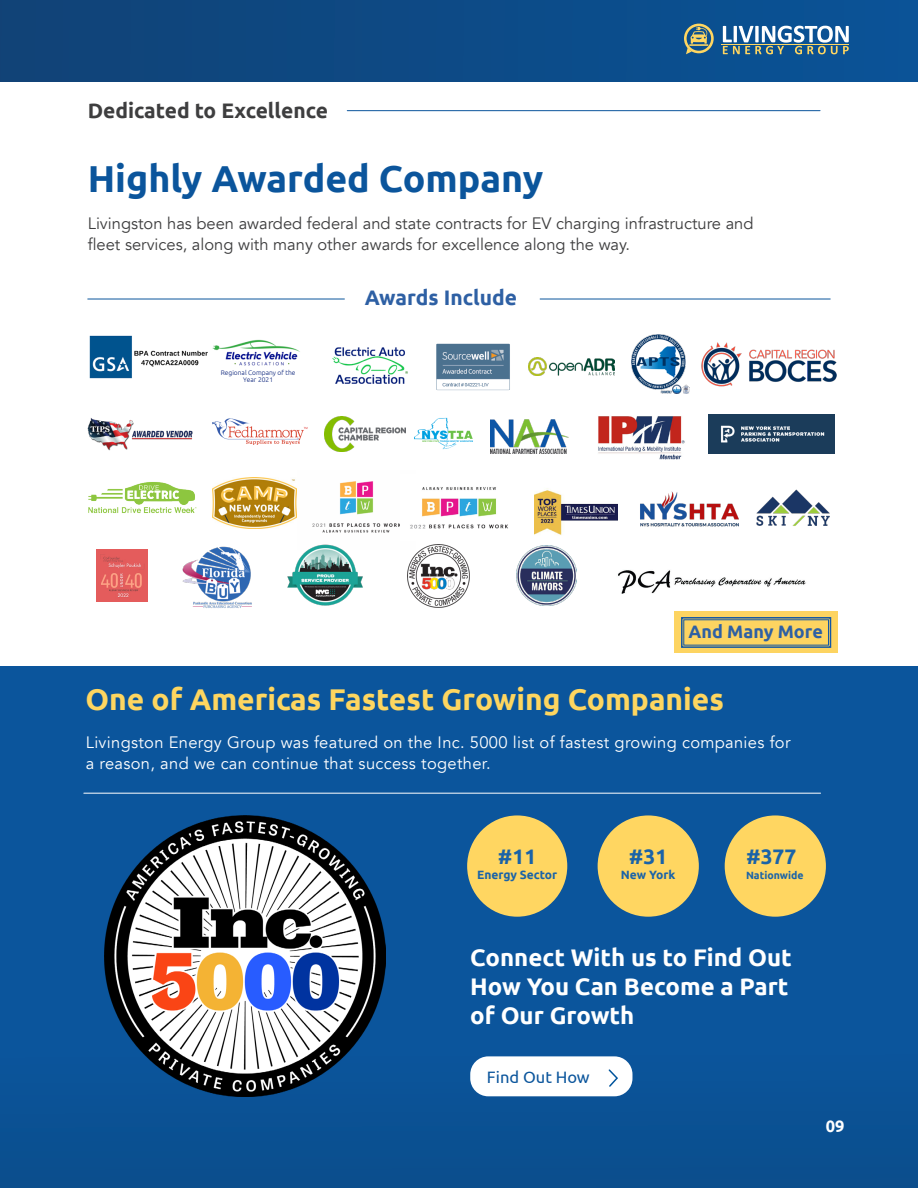
<style>
.page{position:relative;width:918px;height:1188px;background:#fff}
.page>*{position:absolute;margin:0;border:0;box-sizing:border-box;transform-origin:0 0}
.t1{font:700 37.5px "Ubuntu";color:#0b559c}
.t2{font:700 30px "Ubuntu";color:#fed660}
.t3{font:700 24px/28.8px "Ubuntu";color:#fff}
.t4{font:700 21px "Ubuntu";color:#3e3e3f}
.t5{font:700 21px "Ubuntu";color:#2e60a4}
.Paragraph_Style_1{font:700 21px "Ubuntu";color:#1a63a8}
.t6{font:700 18px "Ubuntu";color:#2e60a4}
.Paragraph_Style_1-2{font:16.5px/21px "Avenir";color:#3e3e3f}
.Paragraph_Style_1-3{font:16.5px/21px "Avenir";letter-spacing:.02em;color:#fff}
.t7{font:16.5px "Ubuntu";color:#0b559c}
.t8{font:700 16.5px "Ubuntu";color:#fff}
.Paragraph_Style_1-4{font:700 12px "Ubuntu";color:#1a63a8}
.Paragraph_Style_1-5{font:700 10.5px "Ubuntu";color:#1a63a8}
.t9{font:300 6.6px/7.9px "Ubuntu";color:#072079;text-align:center}
</style>
<div class="page">
<div style="left:674px;top:611px;width:164px;height:42px;background:#fdd461"></div>
<svg style="left:681px;top:617px;width:151px;height:31px"></svg>
<img style="left:312px;top:481px;width:88px;height:52px">
<img style="left:598px;top:416px;width:87px;height:44px">
<img style="left:534px;top:488px;width:83px;height:47px">
<img style="left:182px;top:546px;width:70px;height:62px">
<img style="left:528px;top:357px;width:86px;height:19px">
<img style="left:287px;top:544px;width:76px;height:62px">
<img style="left:517px;top:546px;width:59px;height:59px">
<div style="left:0;top:666px;width:918px;height:522px;background:linear-gradient(to right,#0b5499,#0b549a)"></div>
<img style="left:104px;top:815px;width:281px;height:281px">
<img style="left:89px;top:335px;width:119px;height:44px">
<img style="left:332px;top:347px;width:76px;height:37px">
<img style="left:212px;top:418px;width:96px;height:26px">
<img style="left:436px;top:343px;width:74px;height:48px">
<img style="left:87px;top:418px;width:106px;height:33px">
<img style="left:212px;top:339px;width:88px;height:26px">
<img style="left:407px;top:545px;width:62px;height:62px">
<img style="left:88px;top:482px;width:108px;height:31px">
<div style="left:467px;top:815px;width:100px;height:102px;background:#ffd661;border-radius:50%"></div>
<div style="left:725px;top:815px;width:101px;height:102px;background:#ffd661;border-radius:50%"></div>
<div style="left:598px;top:815px;width:101px;height:102px;background:#ffd661;border-radius:50%"></div>
<hr style="left:88px;top:299px;width:256px;height:1px;background:#0b559c">
<hr style="left:540px;top:299px;width:290px;height:1px;background:#0b559c">
<div style="left:0;top:0;width:918px;height:82px;background:linear-gradient(to right,#104276,#0a5397)"></div>
<svg style="left:684px;top:24px;width:30px;height:30px"></svg>
<svg style="left:723px;top:26px;width:126px;height:28px"></svg>
<hr style="left:721px;top:44px;width:128px;height:1px;background:#ffd661">
<hr style="left:347px;top:110px;width:473px;height:1px;background:#0b559c">
<hr style="left:84px;top:793px;width:737px;height:1px;background:#fff">
<div style="left:470px;top:1056px;width:162px;height:40px;background:#fff;border-radius:18px"></div>
<svg style="left:608px;top:1069px;width:10px;height:18px"></svg>
<img style="left:410px;top:487px;width:98px;height:42px">
<img style="left:96px;top:550px;width:52px;height:51px">
<img style="left:640px;top:491px;width:99px;height:36px">
<img style="left:632px;top:335px;width:58px;height:58px">
<img style="left:701px;top:342px;width:135px;height:45px">
<img style="left:213px;top:477px;width:84px;height:52px">
<img style="left:324px;top:416px;width:81px;height:35px">
<img style="left:490px;top:419px;width:78px;height:34px">
<img style="left:708px;top:414px;width:126px;height:40px">
<img style="left:414px;top:417px;width:59px;height:33px">
<img style="left:756px;top:489px;width:74px;height:37px">
<img style="left:618px;top:570px;width:188px;height:24px">
<p class="t4" style="left:88px;top:97px;width:242px">Dedicated to Excellence</p>
<p class="t1" style="left:88px;top:156px;width:457px">Highly Awarded Company</p>
<p class="Paragraph_Style_1-2" style="left:88px;top:213px;width:667px">Livingston has been awarded federal and state contracts for EV charging infrastructure and fleet services, along with many other awards for excellence along the way.</p>
<p class="t9" style="left:221px;top:368px;width:76px">Regional Company of the<br>Year 2021</p>
<p class="t5" style="left:365px;top:285px;width:154px">Awards Include</p>
<p class="t6" style="left:688px;top:621px;width:136px">And Many More</p>
<p class="t2" style="left:86px;top:681px;width:640px">One of Americas Fastest Growing Companies</p>
<p class="Paragraph_Style_1-3" style="left:86px;top:732px;width:706px">Livingston Energy Group was featured on the Inc. 5000 list of fastest growing companies for a reason, and we can continue that success together.</p>
<p class="Paragraph_Style_1" style="left:498px;top:844px;width:40px">#11</p>
<p class="Paragraph_Style_1-4" style="left:477px;top:867px;width:82px">Energy Sector</p>
<p class="Paragraph_Style_1" style="left:629px;top:844px;width:40px">#31</p>
<p class="Paragraph_Style_1-4" style="left:621px;top:867px;width:56px">New York</p>
<p class="Paragraph_Style_1" style="left:746px;top:844px;width:52px">#377</p>
<p class="Paragraph_Style_1-5" style="left:746px;top:869px;width:59px">Nationwide</p>
<p class="t3" style="left:470px;top:943px;width:323px">Connect With us to Find Out<br>How You Can Become a Part of Our Growth</p>
<p class="t7" style="left:487px;top:1067px;width:104px">Find Out How</p>
<p class="t8" style="left:826px;top:1117px;width:20px">09</p>
</div>
